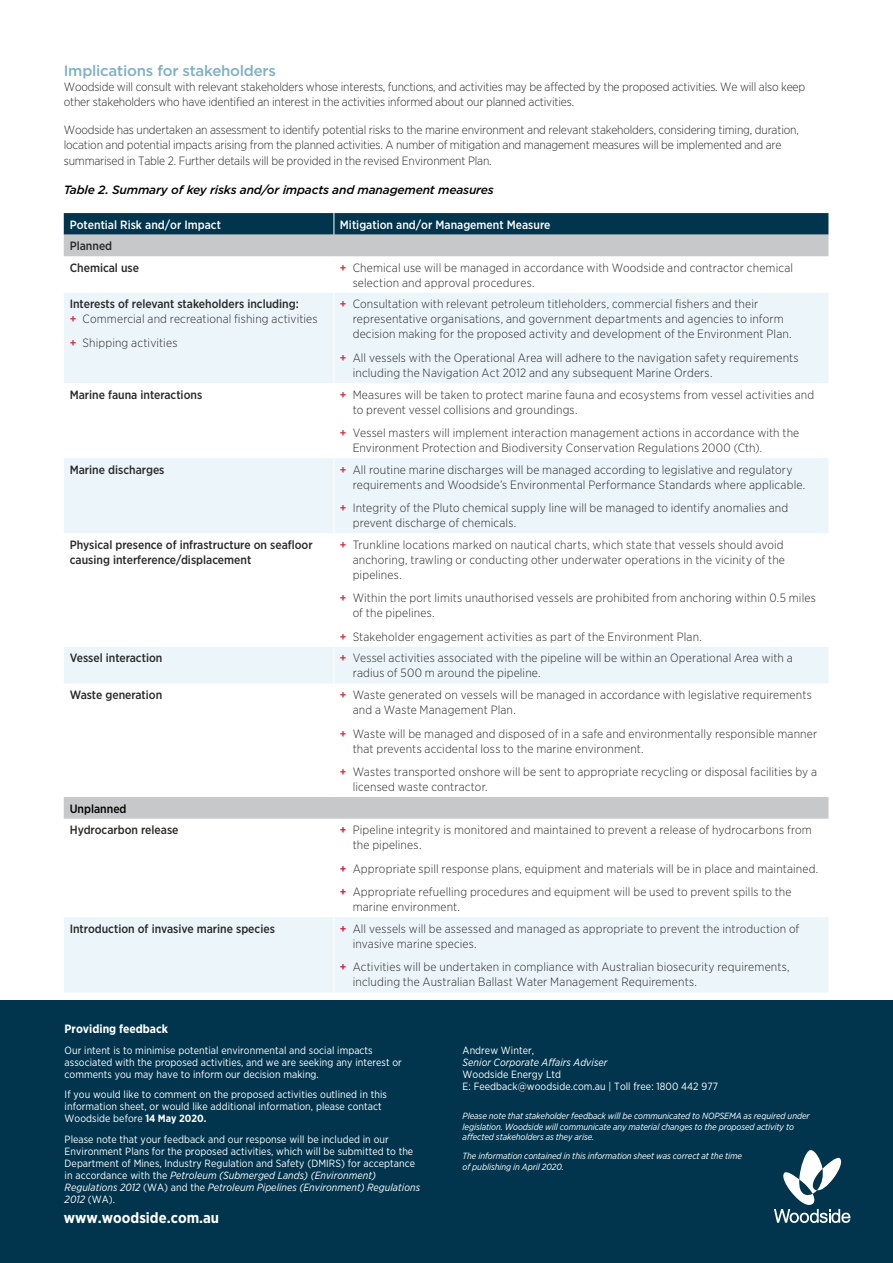
<style>
.page{position:relative;width:893px;height:1263px;background:#fff}
.page>*{position:absolute;margin:0;border:0;box-sizing:border-box;transform-origin:0 0}
.t1{font:500 15px "Gotham";letter-spacing:-.015em;color:#7db0c7}
.t2{font:700 15px "Gotham Narrow";color:#fff}
.t3{font:300 12px/15px "Gotham Narrow";letter-spacing:.01em;color:#292829}
.t4{font:300 12px/15px "Gotham Narrow";letter-spacing:-.015em;color:#292829}
.t5{font:500 12px/21.6px "Gotham Narrow";color:#292829}
.t6{font:italic 500 12px "Gotham";letter-spacing:-.015em;color:#000}
.t7{font:500 12px "Gotham Narrow";color:#fff}
.t8{font:700 12px "Gotham Narrow";color:#fff}
.t9{font:500 12px "Gotham Narrow";color:#000}
.t10{font:10.5px/12px "Gotham Narrow";letter-spacing:.005em;color:#fff}
.t11{font:italic 10.5px "Gotham Narrow";letter-spacing:.005em;color:#fff}
.t12{font:italic 9px/10.5px "Gotham Narrow";letter-spacing:-.01em;color:#fff}
.s1{font-weight:500;color:#d92b3e}
.s2{font-weight:500}
.s3{font-weight:500;color:#d71638}
.s4{font-weight:700}
.s5{font-style:italic}
</style>
<div class="page">
<svg style="left:64px;top:256px;width:765px;height:563px"></svg>
<svg style="left:64px;top:293px;width:765px;height:390px;fill:#ebf5fa"></svg>
<div style="left:64px;top:917px;width:765px;height:75px;background:#ebf5fa"></div>
<hr style="left:334px;top:256px;width:1px;height:37px;background:#fff">
<hr style="left:334px;top:293px;width:1px;height:90px;background:#fff">
<hr style="left:334px;top:383px;width:1px;height:75px;background:#fff">
<hr style="left:334px;top:458px;width:1px;height:75px;background:#fff">
<hr style="left:334px;top:533px;width:1px;height:114px;background:#fff">
<hr style="left:334px;top:647px;width:1px;height:36px;background:#fff">
<hr style="left:334px;top:683px;width:1px;height:114px;background:#fff">
<hr style="left:334px;top:917px;width:1px;height:75px;background:#fff">
<svg style="left:64px;top:213px;width:765px;height:43px;background:#647f8c"></svg>
<div style="left:0;top:1000px;width:893px;height:263px;background:#00354d"></div>
<svg style="left:774px;top:1150px;width:76px;height:73px"></svg>
<p class="t1" style="left:64px;top:61px;width:214px">Implications for stakeholders</p>
<p class="t4" style="left:64px;top:79px;width:743px">Woodside will consult with relevant stakeholders whose interests, functions, and activities may be affected by the proposed activities. We will also keep other stakeholders who have identified an interest in the activities informed about our planned activities.</p>
<p class="t4" style="left:64px;top:122px;width:737px">Woodside has undertaken an assessment to identify potential risks to the marine environment and relevant stakeholders, considering timing, duration, location and potential impacts arising from the planned activities. A number of mitigation and management measures will be implemented and are</p>
<p class="t4" style="left:64px;top:153px;width:429px">summarised in Table 2. Further details will be provided in the revised Environment Plan.</p>
<p class="t6" style="left:64px;top:182px;width:432px">Table 2. Summary of key risks and/or impacts and management measures</p>
<p class="t7" style="left:70px;top:217px;width:153px">Potential Risk and/or Impact</p>
<p class="t7" style="left:340px;top:217px;width:212px">Mitigation and/or Management Measure</p>
<p class="t5" style="left:70px;top:235px;width:71px">Planned<br>Chemical use</p>
<p class="t3" style="left:353px;top:260px;width:442px;text-indent:-13px"><span class="s1">+</span> Chemical use will be managed in accordance with Woodside and contractor chemical selection and approval procedures.</p>
<p class="t3" style="left:70px;top:296px;width:249px"><span class="s2">Interests of relevant stakeholders including:<br></span><span class="s1">+</span> Commercial and recreational fishing activities</p>
<p class="t3" style="left:70px;top:335px;width:109px"><span class="s1">+</span> Shipping activities</p>
<p class="t3" style="left:353px;top:296px;width:440px;text-indent:-13px"><span class="s1">+</span> Consultation with relevant petroleum titleholders, commercial fishers and their representative organisations, and government departments and agencies to inform decision making for the proposed activity and development of the Environment Plan.</p>
<p class="t3" style="left:353px;top:350px;width:447px;text-indent:-13px"><span class="s1">+</span> All vessels with the Operational Area will adhere to the navigation safety requirements including the Navigation Act 2012 and any subsequent Marine Orders.</p>
<p class="t5" style="left:70px;top:383px;width:134px">Marine fauna interactions</p>
<p class="t3" style="left:353px;top:387px;width:463px;text-indent:-13px"><span class="s1">+</span> Measures will be taken to protect marine fauna and ecosystems from vessel activities and to prevent vessel collisions and groundings.</p>
<p class="t3" style="left:353px;top:425px;width:448px;text-indent:-13px"><span class="s1">+</span> Vessel masters will implement interaction management actions in accordance with the<br>Environment Protection and Biodiversity Conservation Regulations 2000 (Cth).</p>
<p class="t5" style="left:70px;top:458px;width:96px">Marine discharges</p>
<p class="t3" style="left:353px;top:462px;width:454px;text-indent:-13px"><span class="s1">+</span> All routine marine discharges will be managed according to legislative and regulatory requirements and Woodside’s Environmental Performance Standards where applicable.</p>
<p class="t3" style="left:353px;top:500px;width:437px;text-indent:-13px"><span class="s1">+</span> Integrity of the Pluto chemical supply line will be managed to identify anomalies and prevent discharge of chemicals.</p>
<p class="t5" style="left:70px;top:537px;width:244px;line-height:15px">Physical presence of infrastructure on seafloor causing interference/displacement</p>
<p class="t3" style="left:353px;top:537px;width:434px;text-align:justify;text-indent:-13px"><span class="s1">+</span> Trunkline locations marked on nautical charts, which state that vessels should avoid anchoring, trawling or conducting other underwater operations in the vicinity of the pipelines.</p>
<p class="t3" style="left:353px;top:590px;width:465px;text-indent:-13px"><span class="s1">+</span> Within the port limits unauthorised vessels are prohibited from anchoring within 0.5 miles of the pipelines.</p>
<p class="t3" style="left:340px;top:629px;width:363px"><span class="s1">+</span> Stakeholder engagement activities as part of the Environment Plan.</p>
<p class="t5" style="left:70px;top:647px;width:94px">Vessel interaction</p>
<p class="t3" style="left:353px;top:650px;width:442px;text-indent:-13px"><span class="s1">+</span> Vessel activities associated with the pipeline will be within an Operational Area with a radius of 500 m around the pipeline.</p>
<p class="t5" style="left:70px;top:684px;width:94px">Waste generation</p>
<p class="t3" style="left:353px;top:687px;width:461px;text-indent:-13px"><span class="s1">+</span> Waste generated on vessels will be managed in accordance with legislative requirements and a Waste Management Plan.</p>
<p class="t3" style="left:353px;top:725px;width:466px;text-indent:-13px"><span class="s1">+</span> Waste will be managed and disposed of in a safe and environmentally responsible manner that prevents accidental loss to the marine environment.</p>
<p class="t3" style="left:353px;top:764px;width:466px;text-indent:-13px"><span class="s1">+</span> Wastes transported onshore will be sent to appropriate recycling or disposal facilities by a licensed waste contractor.</p>
<p class="t9" style="left:70px;top:801px;width:58px">Unplanned</p>
<p class="t5" style="left:70px;top:819px;width:110px">Hydrocarbon release</p>
<p class="t3" style="left:353px;top:822px;width:461px;text-indent:-13px"><span class="s3">+</span> Pipeline integrity is monitored and maintained to prevent a release of hydrocarbons from the pipelines.</p>
<p class="t3" style="left:340px;top:856px;width:480px;line-height:23.5px"><span class="s3">+</span> Appropriate spill response plans, equipment and materials will be in place and maintained. <span class="s3">+</span> Appropriate refuelling procedures and equipment will be used to prevent spills to the</p>
<p class="t3" style="left:353px;top:899px;width:109px">marine environment.</p>
<p class="t5" style="left:70px;top:918px;width:207px">Introduction of invasive marine species</p>
<p class="t3" style="left:353px;top:921px;width:448px;text-indent:-13px"><span class="s3">+</span> All vessels will be assessed and managed as appropriate to prevent the introduction of invasive marine species.</p>
<p class="t3" style="left:353px;top:959px;width:438px;text-indent:-13px"><span class="s3">+</span> Activities will be undertaken in compliance with Australian biosecurity requirements, including the Australian Ballast Water Management Requirements.</p>
<p class="t8" style="left:65px;top:1021px;width:105px">Providing feedback</p>
<p class="t10" style="left:65px;top:1044px;width:339px">Our intent is to minimise potential environmental and social impacts associated with the proposed activities, and we are seeking any interest or comments you may have to inform our decision making.</p>
<p class="t10" style="left:65px;top:1088px;width:324px">If you would like to comment on the proposed activities outlined in this information sheet, or would like additional information, please contact<br>Woodside before <span class="s4">14 May 2020.</span></p>
<p class="t10" style="left:65px;top:1133px;width:357px">Please note that your feedback and our response will be included in our Environment Plans for the proposed activities, which will be submitted to the Department of Mines, Industry Regulation and Safety (DMIRS) for acceptance in accordance with the <span class="s5">Petroleum (Submerged Lands) (Environment)<br>Regulations 2012</span> (WA) and the <span class="s5">Petroleum Pipelines (Environment) Regulations 2012</span> (WA).</p>
<p class="t10" style="left:463px;top:1044px;width:73px">Andrew Winter,</p>
<p class="t11" style="left:463px;top:1055px;width:146px">Senior Corporate Affairs Adviser</p>
<p class="t10" style="left:463px;top:1068px;width:257px">Woodside Energy Ltd<br>E: Feedback@woodside.com.au | Toll free: 1800 442 977</p>
<p class="t12" style="left:463px;top:1110px;width:349px">Please note that stakeholder feedback will be communicated to NOPSEMA as required under legislation. Woodside will communicate any material changes to the proposed activity to affected stakeholders as they arise.</p>
<p class="t12" style="left:463px;top:1150px;width:281px">The information contained in this information sheet was correct at the time of publishing in April 2020.</p>
<p class="t2" style="left:64px;top:1208px;width:157px">www.woodside.com.au</p>
</div>
